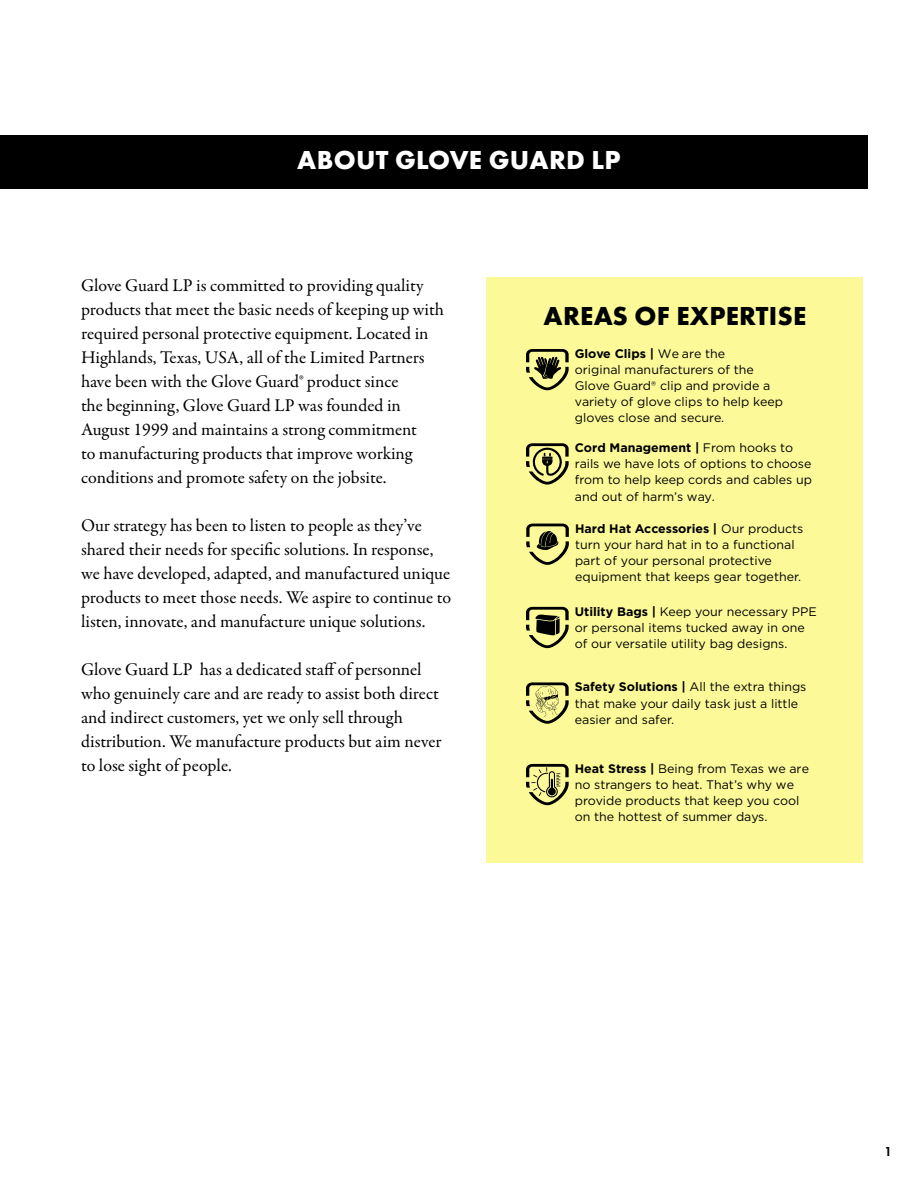
<style>
.page{position:relative;width:918px;height:1188px;background:#fff}
.page>*{position:absolute;margin:0;border:0;box-sizing:border-box;transform-origin:0 0}
.t1{font:700 27px "Futura PT";letter-spacing:.01em;color:#fff}
.t2{font:700 27px "Futura PT";letter-spacing:.01em;color:#000}
.t3{font:18px/24px "Garamond Premr Pro";color:#000}
.t4{font:600 13.5px "Futura PT";color:#000}
.t5{font:12.3px/16px "Gotham";color:#000}
.s1{font-weight:700}
</style>
<div class="page">
<div style="left:486px;top:278px;width:377px;height:585px;background:#fcf999"></div>
<div style="left:0;top:135px;width:868px;height:54px;background:#000"></div>
<svg style="left:526px;top:349px;width:43px;height:41px"></svg>
<svg style="left:526px;top:443px;width:43px;height:42px"></svg>
<svg style="left:526px;top:524px;width:43px;height:41px"></svg>
<svg style="left:526px;top:607px;width:43px;height:41px"></svg>
<svg style="left:526px;top:682px;width:43px;height:42px"></svg>
<svg style="left:526px;top:764px;width:43px;height:41px"></svg>
<h1 class="t1" style="left:297px;top:143px;width:325px">ABOUT GLOVE GUARD LP</h1>
<p class="t3" style="left:81px;top:273px;width:364px">Glove Guard LP is committed to providing quality products that meet the basic needs of keeping up with required personal protective equipment. Located in Highlands, Texas, USA, all of the Limited Partners have been with the Glove Guard® product since<br>the beginning, Glove Guard LP was founded in August 1999 and maintains a strong commitment<br>to manufacturing products that improve working conditions and promote safety on the jobsite.</p>
<p class="t3" style="left:81px;top:513px;width:372px">Our strategy has been to listen to people as they’ve shared their needs for specific solutions. In response, we have developed, adapted, and manufactured unique products to meet those needs. We aspire to continue to listen, innovate, and manufacture unique solutions.</p>
<p class="t3" style="left:81px;top:657px;width:362px">Glove Guard LP has a dedicated staff of personnel who genuinely care and are ready to assist both direct and indirect customers, yet we only sell through distribution. We manufacture products but aim never to lose sight of people.</p>
<h1 class="t2" style="left:544px;top:299px;width:264px">AREAS OF EXPERTISE</h1>
<p class="t5" style="left:575px;top:345px;width:210px"><span class="s1">Glove Clips |</span> We are the<br>original manufacturers of the<br>Glove Guard® clip and provide a variety of glove clips to help keep gloves close and secure.</p>
<p class="t5" style="left:575px;top:440px;width:239px"><span class="s1">Cord Management |</span> From hooks to rails we have lots of options to choose from to help keep cords and cables up and out of harm’s way.</p>
<p class="t5" style="left:575px;top:520px;width:230px"><span class="s1">Hard Hat Accessories |</span> Our products turn your hard hat in to a functional part of your personal protective equipment that keeps gear together.</p>
<p class="t5" style="left:575px;top:603px;width:243px"><span class="s1">Utility Bags |</span> Keep your necessary PPE or personal items tucked away in one of our versatile utility bag designs.</p>
<p class="t5" style="left:575px;top:679px;width:233px"><span class="s1">Safety Solutions |</span> All the extra things that make your daily task just a little easier and safer.</p>
<p class="t5" style="left:575px;top:760px;width:236px"><span class="s1">Heat Stress |</span> Being from Texas we are no strangers to heat. That’s why we provide products that keep you cool on the hottest of summer days.</p>
<p class="t4" style="left:884px;top:1143px;width:9px">1</p>
</div>
